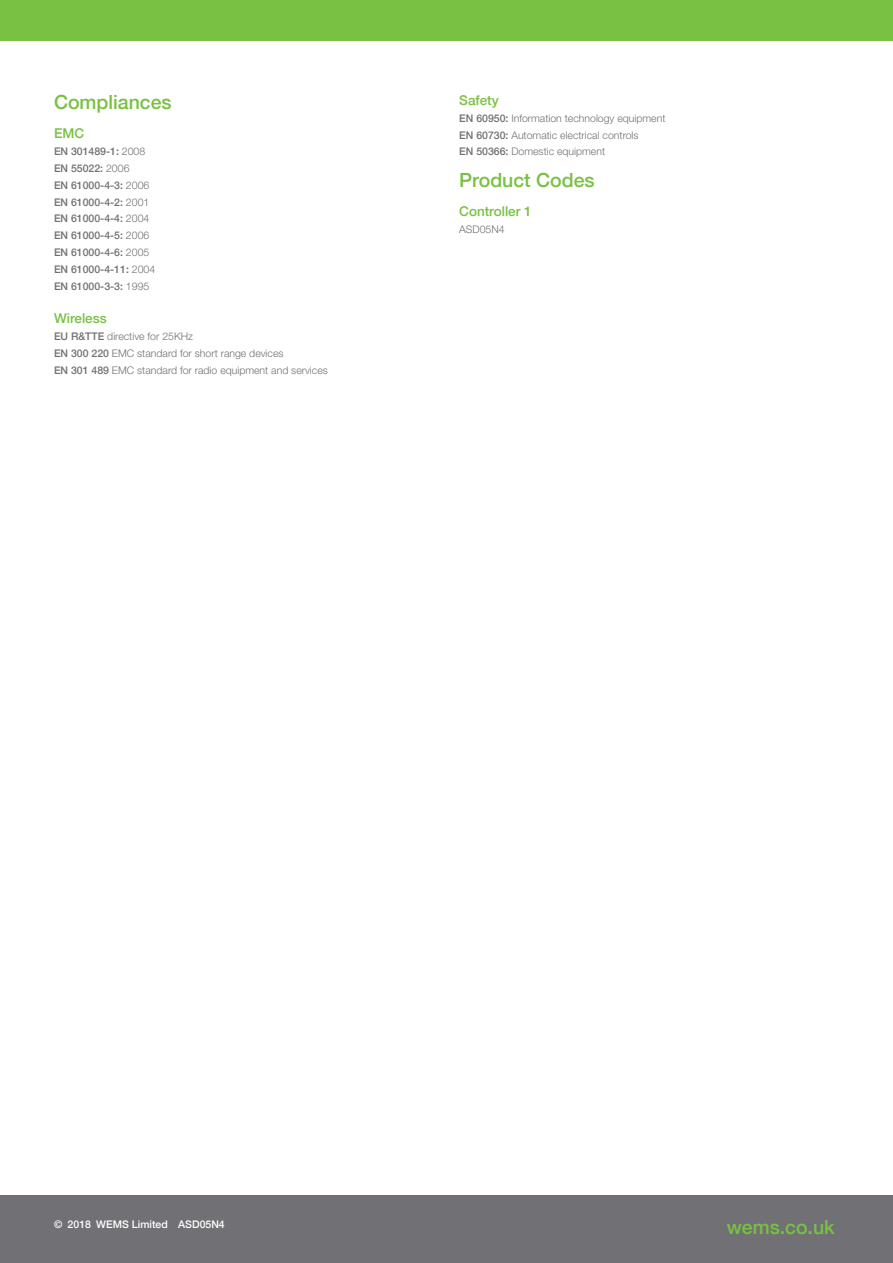
<style>
.page{position:relative;width:893px;height:1263px;background:#fff}
.page>*{position:absolute;margin:0;border:0;box-sizing:border-box;transform-origin:0 0}
.Heading_1_spec{font:500 19.5px "Helvetica Neue LT";color:#79c142}
.Spec_heading_1{font:500 13.5px "Helvetica Neue LT";color:#79c142}
.Spec_heading_2{font:300 10.5px "Helvetica Neue LT Std";color:#717074}
.Spec_heading_2-2{font:500 10.5px "Helvetica Neue LT";color:#717074}
.Footer_meta{font:500 10.5px "Helvetica Neue LT";color:#fff}
.s1{font-family:"Helvetica Neue LT Std";font-weight:300}
.s2{font-family:"Helvetica Neue LT";font-weight:500}
</style>
<div class="page">
<div style="left:0;top:0;width:893px;height:41px;background:#79c142"></div>
<div style="left:0;top:1195px;width:893px;height:68px;background:#717074"></div>
<p class="Heading_1_spec" style="left:54px;top:91px;width:119px">Compliances</p>
<p class="Spec_heading_1" style="left:54px;top:125px;width:32px">EMC</p>
<p class="Spec_heading_2-2" style="left:54px;top:145px;width:93px">EN 301489-1: <span class="s1">2008</span></p>
<p class="Spec_heading_2-2" style="left:54px;top:162px;width:77px">EN 55022: <span class="s1">2006</span></p>
<p class="Spec_heading_2-2" style="left:54px;top:179px;width:97px">EN 61000-4-3: <span class="s1">2006</span></p>
<p class="Spec_heading_2-2" style="left:54px;top:196px;width:97px">EN 61000-4-2: <span class="s1">2001</span></p>
<p class="Spec_heading_2-2" style="left:54px;top:212px;width:97px">EN 61000-4-4: <span class="s1">2004</span></p>
<p class="Spec_heading_2-2" style="left:54px;top:229px;width:97px">EN 61000-4-5: <span class="s1">2006</span></p>
<p class="Spec_heading_2-2" style="left:54px;top:246px;width:97px">EN 61000-4-6: <span class="s1">2005</span></p>
<p class="Spec_heading_2-2" style="left:54px;top:263px;width:103px">EN 61000-4-11: <span class="s1">2004</span></p>
<p class="Spec_heading_2-2" style="left:54px;top:280px;width:97px">EN 61000-3-3: <span class="s1">1995</span></p>
<p class="Spec_heading_1" style="left:54px;top:310px;width:54px">Wireless</p>
<p class="Spec_heading_2" style="left:54px;top:330px;width:141px"><span class="s2">EU R&amp;TTE</span> directive for 25KHz</p>
<p class="Spec_heading_2" style="left:54px;top:347px;width:231px"><span class="s2">EN 300 220</span> EMC standard for short range devices</p>
<p class="Spec_heading_2" style="left:54px;top:363px;width:275px"><span class="s2">EN 301 489</span> EMC standard for radio equipment and services</p>
<p class="Spec_heading_1" style="left:459px;top:92px;width:41px">Safety</p>
<p class="Spec_heading_2" style="left:459px;top:112px;width:208px"><span class="s2">EN 60950:</span> Information technology equipment</p>
<p class="Spec_heading_2" style="left:459px;top:128px;width:181px"><span class="s2">EN 60730:</span> Automatic electrical controls</p>
<p class="Spec_heading_2" style="left:459px;top:145px;width:147px"><span class="s2">EN 50366:</span> Domestic equipment</p>
<p class="Heading_1_spec" style="left:459px;top:169px;width:137px">Product Codes</p>
<p class="Spec_heading_1" style="left:459px;top:203px;width:74px">Controller 1</p>
<p class="Spec_heading_2" style="left:459px;top:223px;width:47px">ASD05N4</p>
<p class="Footer_meta" style="left:54px;top:1218px;width:172px">© 2018 WEMS Limited ASD05N4</p>
<h1 class="Heading_1_spec" style="left:727px;top:1216px;width:110px">wems.co.uk</h1>
</div>
